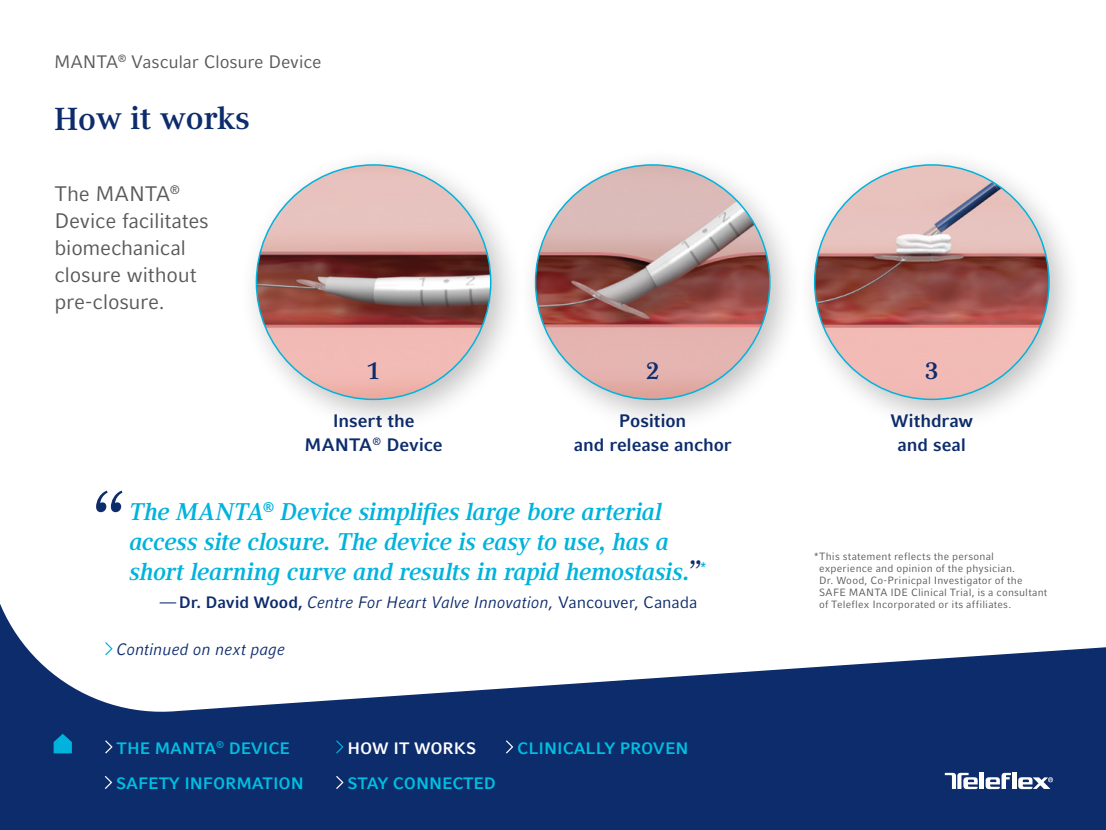
<style>
.page{position:relative;width:1106px;height:830px;background:#fff}
.page>*{position:absolute;margin:0;border:0;box-sizing:border-box;transform-origin:0 0}
.t1{font:italic 700 62.55px "Compatil Text LT Pro";color:#0d2c6c}
.t2{font:700 31.5px "Compatil Text LT Pro";letter-spacing:-.005em;color:#0d2c6c}
.t3{font:italic 700 24px/30px "Compatil Text LT Pro";letter-spacing:-.015em;color:#00b3dc}
.t4{font:700 24px "Compatil Text LT Pro";color:#0d2c6c}
.t5{font:21px/27px "Compatil Fact LT Pro";letter-spacing:-.015em;color:#58595b}
.t6{font:700 18px/24px "Compatil Fact LT Pro";letter-spacing:-.005em;color:#0d2c6c;text-align:center}
.t7{font:18px "Compatil Fact LT Pro";letter-spacing:-.01em;color:#58595b}
.t8{font:italic 16.5px "Compatil Fact LT Pro";letter-spacing:-.005em;color:#0d2c6c}
.t9{font:700 16.5px "Compatil Fact LT Pro";color:#00bfe1}
.t10{font:700 16.5px "Compatil Fact LT Pro";color:#fff}
.t11{font:10.5px/12px "Compatil Fact LT Pro";letter-spacing:.02em;color:#58595b}
.s1{color:#0d2c6c}
.s2{font-style:normal}
.s3{font-weight:700;font-style:normal}
</style>
<div class="page">
<svg style="left:0;top:604px;width:1106px;height:225px;fill:#0d2c6c"></svg>
<div style="left:1012px;top:772px;width:5px;height:16px;background:#fff"></div>
<svg style="left:986px;top:772px;width:25px;height:17px"></svg>
<div style="left:979px;top:772px;width:5px;height:16px;background:#fff"></div>
<svg style="left:1018px;top:777px;width:35px;height:12px"></svg>
<svg style="left:945px;top:772px;width:33px;height:17px"></svg>
<svg style="left:54px;top:733px;width:18px;height:20px"></svg>
<svg style="left:336px;top:740px;width:8px;height:13px"></svg>
<svg style="left:105px;top:740px;width:8px;height:13px"></svg>
<svg style="left:105px;top:642px;width:8px;height:13px"></svg>
<svg style="left:105px;top:775px;width:7px;height:14px"></svg>
<svg style="left:336px;top:775px;width:8px;height:14px"></svg>
<svg style="left:506px;top:740px;width:7px;height:13px"></svg>
<div style="left:238px;top:147px;width:287px;height:287px;background:#000;opacity:.25"></div>
<img style="left:256px;top:165px;width:235px;height:234px;border-radius:117px">
<div style="left:517px;top:147px;width:287px;height:287px;background:#000;opacity:.25"></div>
<img style="left:536px;top:165px;width:234px;height:234px;border-radius:117px">
<div style="left:796px;top:147px;width:287px;height:287px;background:#000;opacity:.25"></div>
<img style="left:815px;top:165px;width:234px;height:234px;border-radius:117px">
<h3 class="t7" style="left:54px;top:51px;width:269px">MANTA<sup>®</sup> Vascular Closure Device</h3>
<h2 class="t2" style="left:54px;top:100px;width:198px">How it works</h2>
<h3 class="t5" style="left:54px;top:180px;width:156px">The MANTA<sup>®<br></sup>Device facilitates biomechanical closure without pre-closure.</h3>
<h3 class="t4" style="left:367px;top:357px;width:15px">1</h3>
<h3 class="t4" style="left:646px;top:357px;width:15px">2</h3>
<h3 class="t4" style="left:925px;top:357px;width:15px">3</h3>
<h3 class="t6" style="left:305px;top:408px;width:139px">Insert the<br>MANTA<sup>®</sup> Device</h3>
<h3 class="t6" style="left:574px;top:408px;width:160px">Position<br>and release anchor</h3>
<h3 class="t6" style="left:890px;top:408px;width:84px">Withdraw and seal</h3>
<h1 class="t1" style="left:90px;top:483px;width:34px">“</h1>
<h3 class="t3" style="left:130px;top:496px;width:577px">The MANTA<sup>®</sup> Device simplifies large bore arterial access site closure. The device is easy to use, has a short learning curve and results in rapid hemostasis.<span class="s1">”</span><sup>*</sup></h3>
<h3 class="t8" style="left:160px;top:592px;width:539px"><span class="s2">—</span> <span class="s3">Dr. David Wood,</span> Centre For Heart Valve Innovation, <span class="s2">Vancouver, Canada</span></h3>
<h3 class="t8" style="left:117px;top:640px;width:170px">Continued on next page</h3>
<h3 class="t9" style="left:117px;top:738px;width:175px">THE MANTA<sup>®</sup> DEVICE</h3>
<h3 class="t10" style="left:348px;top:738px;width:130px">HOW IT WORKS</h3>
<h3 class="t9" style="left:116px;top:773px;width:189px">SAFETY INFORMATION</h3>
<h3 class="t9" style="left:348px;top:773px;width:150px">STAY CONNECTED</h3>
<h3 class="t9" style="left:517px;top:738px;width:173px">CLINICALLY PROVEN</h3>
<p class="t11" style="left:819px;top:550px;width:230px;text-indent:-5px">*This statement reflects the personal experience and opinion of the physician.<br>Dr. Wood, Co-Prinicpal Investigator of the SAFE MANTA IDE Clinical Trial, is a consultant of Teleflex Incorporated or its affiliates.</p>
</div>
